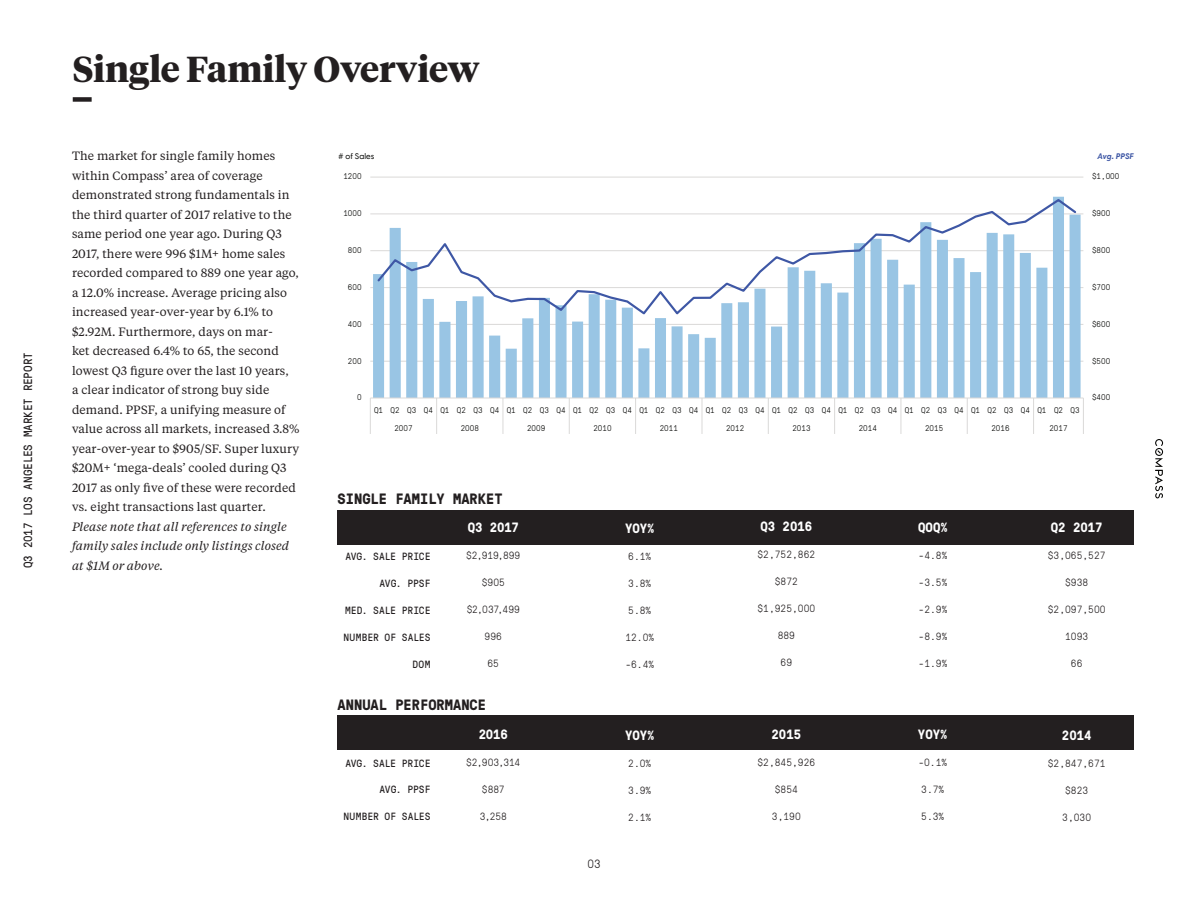
<style>
.page{position:relative;width:1188px;height:918px;background:#fff}
.page>*{position:absolute;margin:0;border:0;box-sizing:border-box;transform-origin:0 0}
.t1{font:700 36px "Tiempos Headline";letter-spacing:-.005em;color:#231f20}
.t2{font:700 15px "GT Pressura Mono";color:#231f20}
.t3{font:700 13.5px "GT Pressura Mono";color:#fff}
.t4{font:12px/19.5px "Tiempos Text";letter-spacing:.01em;color:#231f20}
.t5{font:italic 12px/19.5px "Tiempos Text";letter-spacing:.01em;color:#231f20}
.t6{font:12px "GT Pressura Mono";letter-spacing:-.01em;color:#231f20}
.t7{font:300 12px "GT Pressura Mono";color:#231f20}
.t8{font:300 10.5px "GT Pressura Mono";color:#231f20}
.t9{font:10.5px "GT Pressura Mono";letter-spacing:-.005em;color:#231f20}
.t10{font:300 8.25px/18px "GT Pressura Mono";color:#040503}
.t11{font:8.25px "Harmonia Sans Pro";letter-spacing:.005em;color:#040503}
.t12{font:italic 700 8.25px "Harmonia Sans Pro";color:#3e57a5}
</style>
<div class="page">
<svg style="left:1155px;top:439px;width:8px;height:59px"></svg>
<div style="left:73px;top:97px;width:19px;height:5px;background:#231f20"></div>
<div style="left:338px;top:715px;width:796px;height:34px;background:#231f20"></div>
<div style="left:338px;top:511px;width:796px;height:34px;background:#231f20"></div>
<hr style="left:370px;top:177px;width:713px;height:1px;background:#dad9d8">
<hr style="left:370px;top:214px;width:713px;height:1px;background:#dad9d8">
<hr style="left:370px;top:250px;width:713px;height:1px;background:#dad9d8">
<hr style="left:370px;top:287px;width:713px;height:1px;background:#dad9d8">
<hr style="left:370px;top:324px;width:713px;height:1px;background:#dad9d8">
<hr style="left:370px;top:361px;width:713px;height:1px;background:#dad9d8">
<svg style="left:373px;top:213px;width:708px;height:185px;fill:#99c5e4"></svg>
<hr style="left:370px;top:398px;width:713px;height:1px;background:#dad9d8">
<svg style="left:1083px;top:398px;width:1px;height:36px"></svg>
<svg style="left:1033px;top:399px;width:1px;height:35px"></svg>
<svg style="left:967px;top:399px;width:1px;height:35px"></svg>
<svg style="left:901px;top:399px;width:1px;height:35px"></svg>
<svg style="left:834px;top:399px;width:1px;height:35px"></svg>
<svg style="left:768px;top:399px;width:1px;height:35px"></svg>
<svg style="left:702px;top:399px;width:1px;height:35px"></svg>
<svg style="left:635px;top:399px;width:1px;height:35px"></svg>
<svg style="left:569px;top:399px;width:1px;height:35px"></svg>
<svg style="left:503px;top:399px;width:1px;height:35px"></svg>
<svg style="left:436px;top:399px;width:1px;height:35px"></svg>
<svg style="left:370px;top:399px;width:1px;height:35px"></svg>
<svg style="left:376px;top:197px;width:702px;height:120px"></svg>
<p class="t6" style="left:19px;top:568px;width:218px;rotate:-90deg">Q3 2017 LOS ANGELES MARKET REPORT</p>
<h1 class="t1" style="left:73px;top:44px;width:408px">Single Family Overview</h1>
<p class="t4" style="left:72px;top:146px;width:229px">The market for single family homes within Compass’ area of coverage demonstrated strong fundamentals in the third quarter of 2017 relative to the same period one year ago. During Q3<br>2017, there were 996 $1M+ home sales recorded compared to 889 one year ago, a 12.0% increase. Average pricing also increased year-over-year by 6.1% to $2.92M. Furthermore, days on mar-<br>ket decreased 6.4% to 65, the second lowest Q3 figure over the last 10 years,<br>a clear indicator of strong buy side demand. PPSF, a unifying measure of value across all markets, increased 3.8% year-over-year to $905/SF. Super luxury $20M+ ‘mega-deals’ cooled during Q3<br>2017 as only five of these were recorded vs. eight transactions last quarter.</p>
<p class="t5" style="left:72px;top:516px;width:219px">Please note that all references to single family sales include only listings closed at $1M or above.</p>
<p class="t11" style="left:339px;top:151px;width:37px"># of Sales</p>
<p class="t12" style="left:1098px;top:151px;width:37px">Avg. PPSF</p>
<p class="t10" style="left:343px;top:167px;width:20px">1200</p>
<p class="t10" style="left:1092px;top:167px;width:29px">$1,000</p>
<p class="t10" style="left:343px;top:204px;width:20px">1000</p>
<p class="t10" style="left:1092px;top:204px;width:20px">$900</p>
<p class="t10" style="left:348px;top:241px;width:15px">800</p>
<p class="t10" style="left:1092px;top:241px;width:20px">$800</p>
<p class="t10" style="left:348px;top:278px;width:15px">600</p>
<p class="t10" style="left:1092px;top:278px;width:20px">$700</p>
<p class="t10" style="left:348px;top:314px;width:15px">400</p>
<p class="t10" style="left:1092px;top:314px;width:20px">$600</p>
<p class="t10" style="left:348px;top:351px;width:15px">200</p>
<p class="t10" style="left:1092px;top:351px;width:20px">$500</p>
<p class="t10" style="left:357px;top:388px;width:6px">0</p>
<p class="t10" style="left:1092px;top:388px;width:20px">$400</p>
<p class="t10" style="left:394px;top:401px;width:687px;text-indent:-20px">Q1 Q2 Q3 Q4 Q1 Q2 Q3 Q4 Q1 Q2 Q3 Q4 Q1 Q2 Q3 Q4 Q1 Q2 Q3 Q4 Q1 Q2 Q3 Q4 Q1 Q2 Q3 Q4 Q1 Q2 Q3 Q4 Q1 Q2 Q3 Q4 Q1 Q2 Q3 Q4 Q1 Q2 Q3<br>2007</p>
<p class="t10" style="left:461px;top:419px;width:20px">2008</p>
<p class="t10" style="left:527px;top:419px;width:20px">2009</p>
<p class="t10" style="left:593px;top:419px;width:20px">2010</p>
<p class="t10" style="left:660px;top:419px;width:20px">2011</p>
<p class="t10" style="left:726px;top:419px;width:20px">2012</p>
<p class="t10" style="left:792px;top:419px;width:20px">2013</p>
<p class="t10" style="left:859px;top:419px;width:20px">2014</p>
<p class="t10" style="left:925px;top:419px;width:20px">2015</p>
<p class="t10" style="left:991px;top:419px;width:20px">2016</p>
<p class="t10" style="left:1049px;top:419px;width:20px">2017</p>
<p class="t2" style="left:338px;top:488px;width:167px">SINGLE FAMILY MARKET</p>
<p class="t9" style="left:345px;top:549px;width:87px">AVG. SALE PRICE</p>
<p class="t9" style="left:380px;top:576px;width:52px">AVG. PPSF</p>
<p class="t9" style="left:345px;top:603px;width:87px">MED. SALE PRICE</p>
<p class="t9" style="left:344px;top:630px;width:88px">NUMBER OF SALES</p>
<p class="t9" style="left:413px;top:657px;width:19px">DOM</p>
<p class="t3" style="left:468px;top:518px;width:53px">Q3 2017</p>
<p class="t8" style="left:466px;top:548px;width:55px">$2,919,899</p>
<p class="t8" style="left:482px;top:575px;width:25px">$905</p>
<p class="t8" style="left:467px;top:602px;width:55px">$2,037,499</p>
<p class="t8" style="left:485px;top:629px;width:19px">996</p>
<p class="t8" style="left:488px;top:656px;width:13px">65</p>
<p class="t2" style="left:338px;top:693px;width:150px">ANNUAL PERFORMANCE</p>
<p class="t9" style="left:345px;top:755px;width:87px">AVG. SALE PRICE</p>
<p class="t9" style="left:380px;top:782px;width:52px">AVG. PPSF</p>
<p class="t9" style="left:344px;top:809px;width:88px">NUMBER OF SALES</p>
<p class="t3" style="left:479px;top:724px;width:31px">2016</p>
<p class="t8" style="left:466px;top:755px;width:55px">$2,903,314</p>
<p class="t8" style="left:482px;top:782px;width:24px">$887</p>
<p class="t8" style="left:480px;top:809px;width:29px">3,258</p>
<p class="t7" style="left:587px;top:855px;width:15px">03</p>
<p class="t3" style="left:625px;top:519px;width:31px">YOY%</p>
<p class="t8" style="left:628px;top:549px;width:25px">6.1%</p>
<p class="t8" style="left:628px;top:576px;width:25px">3.8%</p>
<p class="t8" style="left:628px;top:603px;width:25px">5.8%</p>
<p class="t8" style="left:625px;top:630px;width:30px">12.0%</p>
<p class="t8" style="left:625px;top:657px;width:30px">-6.4%</p>
<p class="t3" style="left:625px;top:725px;width:31px">YOY%</p>
<p class="t8" style="left:628px;top:756px;width:25px">2.0%</p>
<p class="t8" style="left:628px;top:783px;width:25px">3.9%</p>
<p class="t8" style="left:628px;top:810px;width:25px">2.1%</p>
<p class="t3" style="left:760px;top:517px;width:53px">Q3 2016</p>
<p class="t8" style="left:757px;top:547px;width:59px">$2,752,862</p>
<p class="t8" style="left:775px;top:574px;width:25px">$872</p>
<p class="t8" style="left:757px;top:601px;width:59px">$1,925,000</p>
<p class="t8" style="left:778px;top:628px;width:19px">889</p>
<p class="t8" style="left:781px;top:655px;width:13px">69</p>
<p class="t3" style="left:772px;top:724px;width:31px">2015</p>
<p class="t8" style="left:758px;top:755px;width:59px">$2,845,926</p>
<p class="t8" style="left:775px;top:782px;width:25px">$854</p>
<p class="t8" style="left:772px;top:809px;width:30px">3,190</p>
<p class="t3" style="left:918px;top:517px;width:31px">QOQ%</p>
<p class="t8" style="left:919px;top:548px;width:30px">-4.8%</p>
<p class="t8" style="left:919px;top:575px;width:30px">-3.5%</p>
<p class="t8" style="left:919px;top:602px;width:30px">-2.9%</p>
<p class="t8" style="left:919px;top:629px;width:30px">-8.9%</p>
<p class="t8" style="left:919px;top:656px;width:30px">-1.9%</p>
<p class="t3" style="left:918px;top:724px;width:31px">YOY%</p>
<p class="t8" style="left:918px;top:755px;width:30px">-0.1%</p>
<p class="t8" style="left:921px;top:782px;width:25px">3.7%</p>
<p class="t8" style="left:921px;top:808px;width:25px">5.3%</p>
<p class="t3" style="left:1051px;top:517px;width:53px">Q2 2017</p>
<p class="t8" style="left:1048px;top:548px;width:59px">$3,065,527</p>
<p class="t8" style="left:1065px;top:575px;width:25px">$938</p>
<p class="t8" style="left:1048px;top:602px;width:59px">$2,097,500</p>
<p class="t8" style="left:1065px;top:629px;width:25px">1093</p>
<p class="t8" style="left:1071px;top:656px;width:13px">66</p>
<p class="t3" style="left:1062px;top:725px;width:31px">2014</p>
<p class="t8" style="left:1048px;top:756px;width:59px">$2,847,671</p>
<p class="t8" style="left:1065px;top:783px;width:25px">$823</p>
<p class="t8" style="left:1062px;top:810px;width:30px">3,030</p>
</div>
